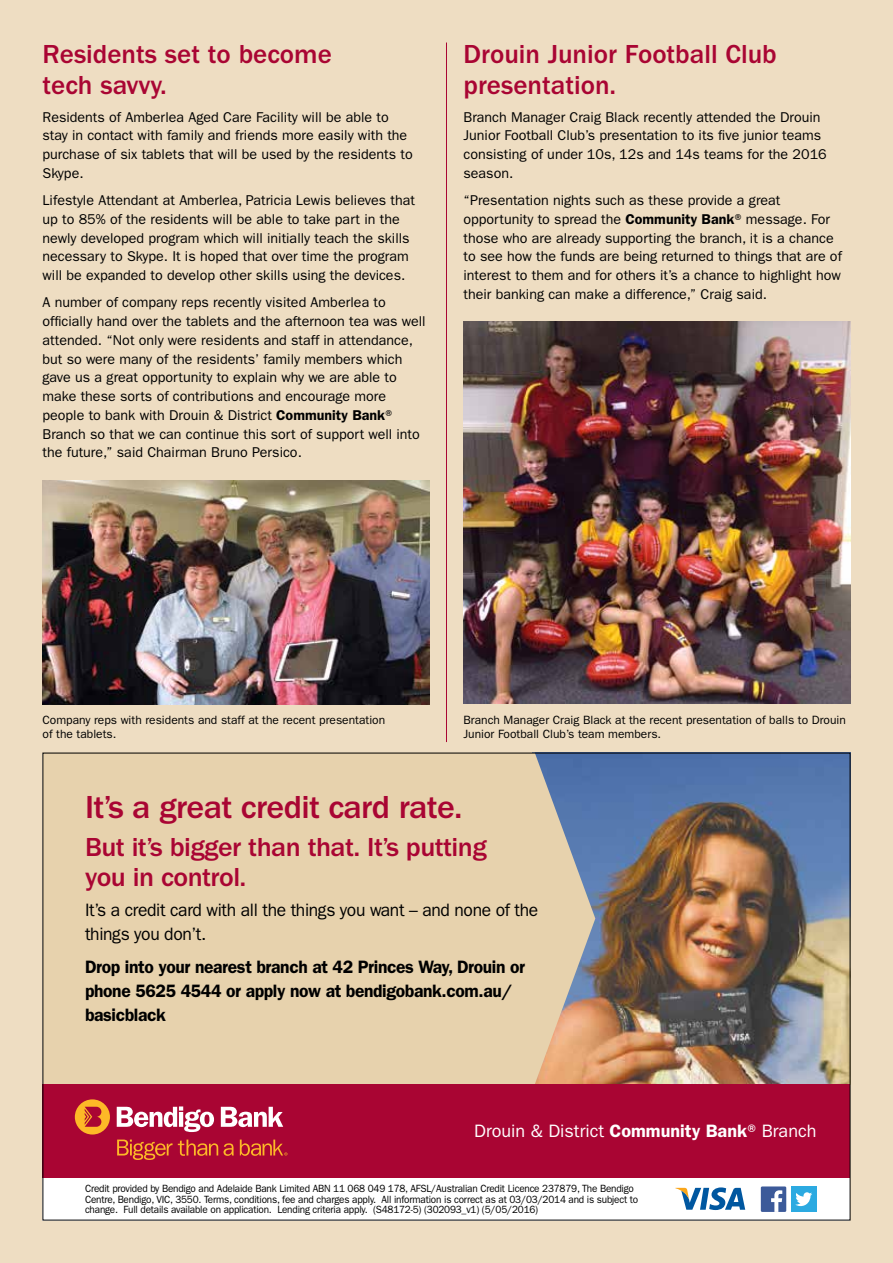
<style>
.page{position:relative;width:893px;height:1263px;background:#eeddc2}
.page>*{position:absolute;margin:0;border:0;box-sizing:border-box;transform-origin:0 0}
.t1{font:500 33px "ITC Franklin Gothic Std";letter-spacing:-.02em;color:#a90533}
.t2{font:500 27px/31.5px "Franklin Gothic";color:#a90533}
.t3{font:500 27px/30px "ITC Franklin Gothic Std";letter-spacing:-.02em;color:#a90533}
.t4{font:600 18px/24px "ITC Franklin Gothic Std";letter-spacing:-.02em;color:#000}
.t5{font:18px/24px "ITC Franklin Gothic Std";letter-spacing:-.02em;color:#000}
.t6{font:18px "ITC Franklin Gothic Std";color:#fff}
.t7{font:14.25px/18.8px "Franklin Gothic";color:#000}
.t8{font:12px/14.4px "Franklin Gothic";color:#000}
.t9{font:10.5px/10.5px "ITC Franklin Gothic Std";letter-spacing:-.02em;color:#000;scale:.95 1}
.s1{font-weight:600}
</style>
<div class="page">
<img style="left:463px;top:321px;width:387px;height:383px">
<hr style="left:446px;top:43px;width:1px;height:699px;background:#a90533">
<div style="left:43px;top:753px;width:807px;height:467px;background:#fff"></div>
<img style="left:595px;top:755px;width:253px;height:329px">
<div style="left:45px;top:755px;width:550px;height:329px;background:#e7d2ad"></div>
<div style="left:761px;top:1186px;width:25px;height:26px;background:#3c5a99"></div>
<svg style="left:771px;top:1190px;width:11px;height:22px"></svg>
<div style="left:791px;top:1186px;width:25px;height:26px;background:#2caae1"></div>
<svg style="left:795px;top:1192px;width:17px;height:14px"></svg>
<div style="left:43px;top:1084px;width:807px;height:94px;background:#a90533"></div>
<div style="left:75px;top:1099px;width:35px;height:35px;background:#fdb927;border-radius:50%"></div>
<svg style="left:85px;top:1107px;width:16px;height:20px"></svg>
<svg style="left:117px;top:1106px;width:97px;height:26px"></svg>
<svg style="left:221px;top:1107px;width:62px;height:20px"></svg>
<svg style="left:117px;top:1139px;width:117px;height:21px"></svg>
<svg style="left:240px;top:1139px;width:47px;height:17px"></svg>
<svg style="left:675px;top:1187px;width:70px;height:23px"></svg>
<img style="left:43px;top:480px;width:386px;height:224px">
<h2 class="t2" style="left:43px;top:38px;width:291px">Residents set to become tech savvy.</h2>
<p class="t7" style="left:43px;top:107px;width:372px">Residents of Amberlea Aged Care Facility will be able to stay in contact with family and friends more easily with the purchase of six tablets that will be used by the residents to Skype.</p>
<p class="t7" style="left:43px;top:191px;width:374px">Lifestyle Attendant at Amberlea, Patricia Lewis believes that up to 85% of the residents will be able to take part in the newly developed program which will initially teach the skills necessary to Skype. It is hoped that over time the program will be expanded to develop other skills using the devices.</p>
<p class="t7" style="left:43px;top:293px;width:385px">A number of company reps recently visited Amberlea to officially hand over the tablets and the afternoon tea was well attended. “Not only were residents and staff in attendance, but so were many of the residents’ family members which gave us a great opportunity to explain why we are able to make these sorts of contributions and encourage more people to bank with Drouin &amp; District <span class="s1">Community Bank</span>® Branch so that we can continue this sort of support well into the future,” said Chairman Bruno Persico.</p>
<h2 class="t2" style="left:463px;top:38px;width:315px">Drouin Junior Football Club presentation.</h2>
<p class="t7" style="left:463px;top:107px;width:365px">Branch Manager Craig Black recently attended the Drouin Junior Football Club’s presentation to its five junior teams consisting of under 10s, 12s and 14s teams for the 2016 season.</p>
<p class="t7" style="left:463px;top:191px;width:380px">“Presentation nights such as these provide a great opportunity to spread the <span class="s1">Community Bank</span>® message. For those who are already supporting the branch, it is a chance to see how the funds are being returned to things that are of interest to them and for others it’s a chance to highlight how their banking can make a difference,” Craig said.</p>
<p class="t8" style="left:43px;top:713px;width:344px">Company reps with residents and staff at the recent presentation of the tablets.</p>
<p class="t8" style="left:463px;top:713px;width:384px">Branch Manager Craig Black at the recent presentation of balls to Drouin<br>Junior Football Club’s team members.</p>
<h1 class="t1" style="left:85px;top:788px;width:379px">It’s a great credit card rate.</h1>
<h2 class="t3" style="left:85px;top:833px;width:403px">But it’s bigger than that. It’s putting you in control.</h2>
<p class="t5" style="left:85px;top:898px;width:455px">It’s a credit card with all the things you want – and none of the things you don’t.</p>
<p class="t4" style="left:85px;top:954px;width:442px">Drop into your nearest branch at 42 Princes Way, Drouin or phone 5625 4544 or apply now at bendigobank.com.au/ basicblack</p>
<p class="t6" style="left:474px;top:1121px;width:344px">Drouin &amp; District <span class="s1">Community Bank</span>® Branch</p>
<p class="t9" style="left:85px;top:1183px;width:584px">Credit provided by Bendigo and Adelaide Bank Limited ABN 11 068 049 178, AFSL/Australian Credit Licence 237879, The Bendigo<br>Centre, Bendigo, VIC, 3550. Terms, conditions, fee and charges apply. All information is correct as at 03/03/2014 and is subject to change. Full details available on application. Lending criteria apply. (S48172-5) (302093_v1) (5/05/2016)</p>
</div>
